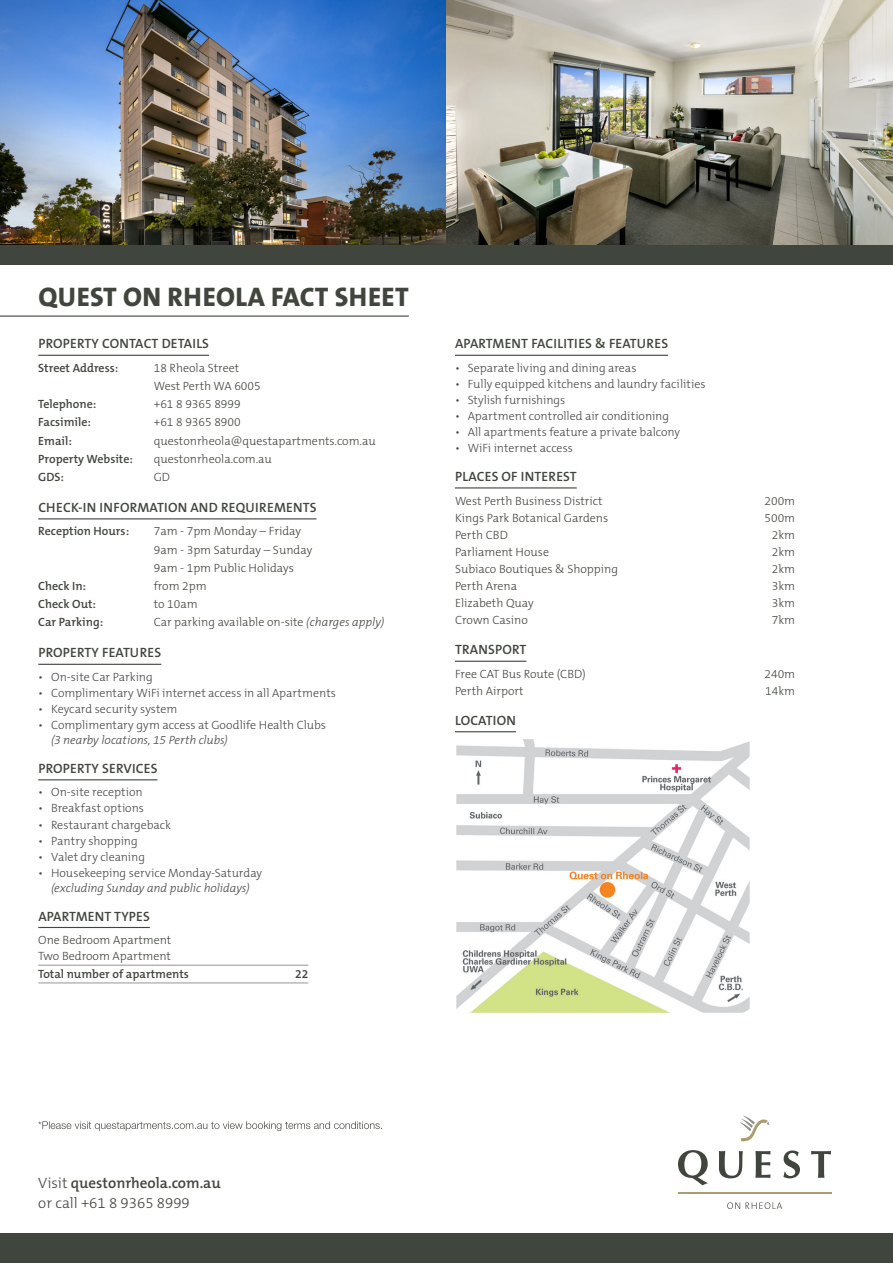
<style>
.page{position:relative;width:893px;height:1263px;background:#fff}
.page>*{position:absolute;margin:0;border:0;box-sizing:border-box;transform-origin:0 0}
.t1{font:800 27px "The Mix B W8";letter-spacing:.015em;color:#40453d}
.t2{font:600 15px "The Mix B W6";color:#40453d}
.t3{font:300 15px "The Mix B W3";color:#40453d}
.t4{font:600 13.5px "The Mix B W6";letter-spacing:.015em;color:#40453d}
.t5{font:300 12px/18.1px "The Mix B W3";color:#40453d}
.t6{font:300 12px "The Mix B W3";color:#484648}
.t7{font:600 12px "The Mix B W6";color:#40453d}
.t8{font:italic 300 12px "The Mix B W3";letter-spacing:-.005em;color:#484648}
.s1{font-style:italic}
.s2{font-family:"The Mix B W3";font-weight:300}
</style>
<div class="page">
<svg style="left:38px;top:1121px;width:344px;height:10px"></svg>
<hr style="left:0;top:316px;width:409px;height:1px;background:#40453d">
<hr style="left:455px;top:355px;width:213px;height:1px;background:#40453d">
<hr style="left:455px;top:487px;width:122px;height:1px;background:#40453d">
<hr style="left:455px;top:661px;width:71px;height:1px;background:#40453d">
<hr style="left:455px;top:731px;width:61px;height:1px;background:#40453d">
<img style="left:457px;top:740px;width:292px;height:272px">
<div style="left:455px;top:738px;width:296px;height:276px;border:1px solid #fff"></div>
<hr style="left:38px;top:355px;width:171px;height:1px;background:#40453d">
<hr style="left:38px;top:518px;width:278px;height:1px;background:#40453d">
<hr style="left:38px;top:664px;width:123px;height:1px;background:#40453d">
<hr style="left:38px;top:779px;width:120px;height:1px;background:#40453d">
<hr style="left:38px;top:927px;width:112px;height:1px;background:#40453d">
<hr style="left:38px;top:965px;width:270px;height:1px;background:#939598">
<hr style="left:38px;top:982px;width:270px;height:1px;background:#939598">
<img style="left:0;top:0;width:446px;height:245px">
<img style="left:446px;top:0;width:447px;height:245px">
<div style="left:0;top:245px;width:893px;height:20px;background:#40453d"></div>
<div style="left:0;top:1233px;width:893px;height:30px;background:#40453d"></div>
<svg style="left:740px;top:1115px;width:29px;height:27px"></svg>
<svg style="left:678px;top:1150px;width:30px;height:35px"></svg>
<svg style="left:719px;top:1151px;width:24px;height:27px"></svg>
<svg style="left:755px;top:1151px;width:15px;height:27px"></svg>
<svg style="left:783px;top:1150px;width:17px;height:28px"></svg>
<svg style="left:811px;top:1151px;width:20px;height:27px"></svg>
<hr style="left:678px;top:1192px;width:153px;height:1px;background:#ad9d6e">
<svg style="left:727px;top:1202px;width:13px;height:7px"></svg>
<svg style="left:746px;top:1202px;width:36px;height:7px"></svg>
<h1 class="t1" style="left:38px;top:280px;width:372px">QUEST ON RHEOLA FACT SHEET</h1>
<p class="t4" style="left:38px;top:335px;width:172px">PROPERTY CONTACT DETAILS</p>
<p class="t7" style="left:38px;top:360px;width:82px">Street Address:</p>
<p class="t5" style="left:154px;top:359px;width:109px">18 Rheola Street<br>West Perth WA 6005</p>
<p class="t7" style="left:38px;top:396px;width:60px">Telephone:</p>
<p class="t5" style="left:154px;top:395px;width:89px">+61 8 9365 8999</p>
<p class="t7" style="left:38px;top:415px;width:54px">Facsimile:</p>
<p class="t5" style="left:154px;top:413px;width:89px">+61 8 9365 8900</p>
<p class="t7" style="left:38px;top:433px;width:35px">Email:</p>
<p class="t5" style="left:154px;top:432px;width:223px">questonrheola@questapartments.com.au</p>
<p class="t7" style="left:38px;top:451px;width:96px">Property Website:</p>
<p class="t5" style="left:154px;top:450px;width:120px">questonrheola.com.au</p>
<p class="t7" style="left:38px;top:469px;width:27px">GDS:</p>
<p class="t5" style="left:154px;top:468px;width:18px">GD</p>
<p class="t4" style="left:38px;top:499px;width:280px">CHECK-IN INFORMATION AND REQUIREMENTS</p>
<p class="t7" style="left:38px;top:524px;width:92px">Reception Hours:</p>
<p class="t5" style="left:154px;top:522px;width:160px">7am - 7pm Monday – Friday<br>9am - 3pm Saturday – Sunday<br>9am - 1pm Public Holidays</p>
<p class="t7" style="left:38px;top:578px;width:49px">Check In:</p>
<p class="t5" style="left:154px;top:577px;width:55px">from 2pm</p>
<p class="t7" style="left:38px;top:596px;width:59px">Check Out:</p>
<p class="t5" style="left:154px;top:595px;width:45px">to 10am</p>
<p class="t7" style="left:38px;top:615px;width:66px">Car Parking:</p>
<p class="t5" style="left:154px;top:613px;width:232px">Car parking available on-site <span class="s1">(charges apply)</span></p>
<p class="t4" style="left:38px;top:644px;width:124px">PROPERTY FEATURES</p>
<p class="t6" style="left:38px;top:669px;width:116px">• On-site Car Parking</p>
<p class="t6" style="left:38px;top:685px;width:299px">• Complimentary WiFi internet access in all Apartments</p>
<p class="t6" style="left:38px;top:701px;width:141px">• Keycard security system</p>
<p class="t6" style="left:38px;top:717px;width:289px">• Complimentary gym access at Goodlife Health Clubs</p>
<p class="t8" style="left:51px;top:733px;width:178px">(3 nearby locations, 15 Perth clubs)</p>
<p class="t4" style="left:38px;top:760px;width:121px">PROPERTY SERVICES</p>
<p class="t6" style="left:38px;top:785px;width:106px">• On-site reception</p>
<p class="t6" style="left:38px;top:801px;width:107px">• Breakfast options</p>
<p class="t6" style="left:38px;top:817px;width:134px">• Restaurant chargeback</p>
<p class="t6" style="left:38px;top:833px;width:101px">• Pantry shopping</p>
<p class="t6" style="left:38px;top:849px;width:108px">• Valet dry cleaning</p>
<p class="t6" style="left:38px;top:865px;width:225px">• Housekeeping service Monday-Saturday</p>
<p class="t8" style="left:51px;top:880px;width:200px">(excluding Sunday and public holidays)</p>
<p class="t4" style="left:38px;top:907px;width:113px">APARTMENT TYPES</p>
<p class="t5" style="left:38px;top:932px;width:135px;line-height:16px">One Bedroom Apartment<br>Two Bedroom Apartment</p>
<p class="t7" style="left:38px;top:966px;width:152px">Total number of apartments</p>
<p class="t7" style="left:295px;top:966px;width:15px">22</p>
<p class="t4" style="left:455px;top:335px;width:215px">APARTMENT FACILITIES &amp; FEATURES</p>
<p class="t6" style="left:455px;top:360px;width:183px">• Separate living and dining areas</p>
<p class="t6" style="left:455px;top:376px;width:252px">• Fully equipped kitchens and laundry facilities</p>
<p class="t6" style="left:455px;top:392px;width:112px">• Stylish furnishings</p>
<p class="t6" style="left:455px;top:408px;width:216px">• Apartment controlled air conditioning</p>
<p class="t6" style="left:455px;top:424px;width:227px">• All apartments feature a private balcony</p>
<p class="t6" style="left:455px;top:440px;width:119px">• WiFi internet access</p>
<p class="t4" style="left:455px;top:468px;width:123px">PLACES OF INTEREST</p>
<p class="t5" style="left:455px;top:491px;width:149px">West Perth Business District</p>
<p class="t5" style="left:764px;top:491px;width:32px">200m</p>
<p class="t5" style="left:455px;top:509px;width:155px">Kings Park Botanical Gardens</p>
<p class="t5" style="left:764px;top:509px;width:32px">500m</p>
<p class="t5" style="left:455px;top:526px;width:55px">Perth CBD</p>
<p class="t5" style="left:772px;top:526px;width:25px">2km</p>
<p class="t5" style="left:455px;top:543px;width:96px">Parliament House</p>
<p class="t5" style="left:772px;top:543px;width:25px">2km</p>
<p class="t5" style="left:455px;top:560px;width:165px">Subiaco Boutiques &amp; Shopping</p>
<p class="t5" style="left:772px;top:560px;width:25px">2km</p>
<p class="t5" style="left:455px;top:577px;width:64px">Perth Arena</p>
<p class="t5" style="left:772px;top:577px;width:25px">3km</p>
<p class="t5" style="left:455px;top:594px;width:80px">Elizabeth Quay</p>
<p class="t5" style="left:772px;top:594px;width:25px">3km</p>
<p class="t5" style="left:455px;top:611px;width:74px">Crown Casino</p>
<p class="t5" style="left:772px;top:611px;width:25px">7km</p>
<p class="t4" style="left:455px;top:641px;width:73px">TRANSPORT</p>
<p class="t5" style="left:455px;top:665px;width:132px">Free CAT Bus Route (CBD)</p>
<p class="t5" style="left:764px;top:665px;width:32px">240m</p>
<p class="t5" style="left:455px;top:682px;width:70px">Perth Airport</p>
<p class="t5" style="left:765px;top:682px;width:31px">14km</p>
<p class="t4" style="left:455px;top:711px;width:62px">LOCATION</p>
<p class="t2" style="left:38px;top:1173px;width:184px"><span class="s2">Visit</span> questonrheola.com.au</p>
<p class="t3" style="left:38px;top:1193px;width:153px">or call +61 8 9365 8999</p>
</div>
